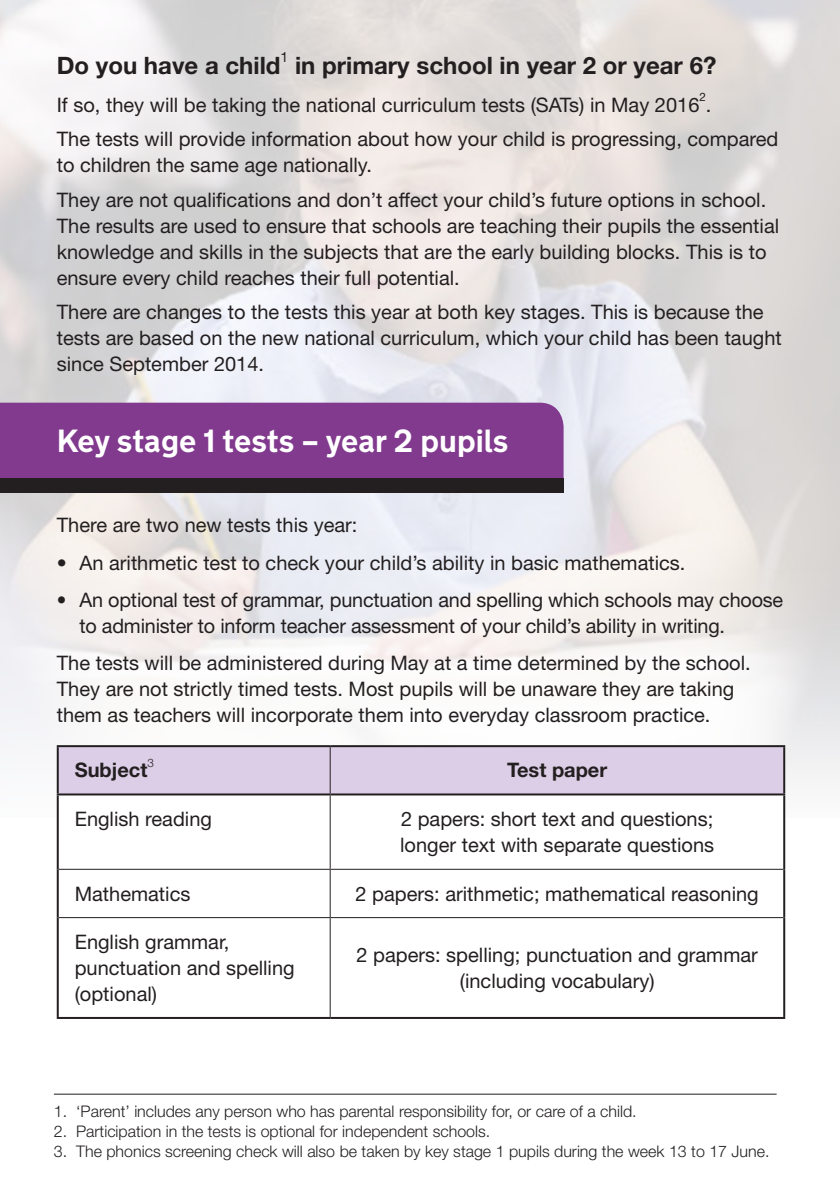
<style>
.page{position:relative;width:840px;height:1191px;background:#fff}
.page>*{position:absolute;margin:0;border:0;box-sizing:border-box;transform-origin:0 0}
.Body{font:700 32px "New Transport";color:#fff}
.Body-2{font:700 24px "Helvetica Neue LT Std";color:#231f20}
.Body-3{font:20px/26px "Helvetica Neue LT Std";color:#231f20}
.Bullet{font:20px/26px "Helvetica Neue LT Std";letter-spacing:-.01em;color:#231f20;scale:.96 1}
.Bullet-2{font:20px "Helvetica Neue LT Std";letter-spacing:-.01em;color:#231f20}
.Body-4{font:700 20px "Helvetica Neue LT Std";color:#231f20}
.Footnote{font:300 16px "Helvetica Neue LT Std";color:#231f20}
.Body-5{font:14px "Helvetica Neue LT Std";color:#231f20}
.Body-6{font:11.6px "Helvetica Neue LT Std";color:#231f20}
.Body-7{font:300 11.6px "Helvetica Neue LT Std";color:#231f20}
</style>
<div class="page">
<img style="left:0;top:0;width:839px;height:901px">
<div style="left:59px;top:747px;width:723px;height:46px;background:#dccee6"></div>
<svg style="left:59px;top:795px;width:723px;height:222px"></svg>
<hr style="left:329px;top:747px;width:1px;height:46px;background:#231f20">
<hr style="left:329px;top:795px;width:1px;height:73px;background:#231f20">
<hr style="left:59px;top:868px;width:271px;height:1px;background:#231f20">
<hr style="left:330px;top:868px;width:452px;height:1px;background:#231f20">
<hr style="left:329px;top:869px;width:1px;height:48px;background:#231f20">
<hr style="left:59px;top:917px;width:271px;height:1px;background:#231f20">
<hr style="left:330px;top:917px;width:452px;height:1px;background:#231f20">
<hr style="left:329px;top:918px;width:1px;height:99px;background:#231f20">
<hr style="left:57px;top:795px;width:2px;height:74px;background:#231f20">
<hr style="left:782px;top:795px;width:2px;height:74px;background:#231f20">
<hr style="left:57px;top:869px;width:2px;height:48px;background:#231f20">
<hr style="left:782px;top:869px;width:2px;height:48px;background:#231f20">
<hr style="left:57px;top:917px;width:2px;height:100px;background:#231f20">
<hr style="left:782px;top:917px;width:2px;height:100px;background:#231f20">
<hr style="left:57px;top:1017px;width:273px;height:2px;background:#231f20">
<hr style="left:330px;top:1017px;width:454px;height:2px;background:#231f20">
<hr style="left:57px;top:745px;width:273px;height:2px;background:#231f20">
<hr style="left:57px;top:747px;width:2px;height:46px;background:#231f20">
<hr style="left:330px;top:745px;width:454px;height:2px;background:#231f20">
<hr style="left:782px;top:747px;width:2px;height:46px;background:#231f20">
<hr style="left:57px;top:793px;width:273px;height:2px;background:#231f20">
<hr style="left:330px;top:793px;width:454px;height:2px;background:#231f20">
<div style="left:0;top:403px;width:563px;height:75px;background:#813a8e"></div>
<div style="left:0;top:478px;width:563px;height:15px;background:#231f20"></div>
<hr style="left:54px;top:1093px;width:722px;height:1px;background:#231f20">
<p class="Body-2" style="left:57px;top:50px;width:225px">Do you have a child</p>
<p class="Body-5" style="left:280px;top:49px;width:9px">1</p>
<p class="Body-2" style="left:295px;top:50px;width:422px">in primary school in year 2 or year 6?</p>
<p class="Body-3" style="left:57px;top:91px;width:656px">If so, they will be taking the national curriculum tests (SATs) in May 2016 .</p>
<p class="Body-6" style="left:699px;top:90px;width:8px">2</p>
<p class="Body-3" style="left:57px;top:126px;width:722px">The tests will provide information about how your child is progressing, compared to children the same age nationally.</p>
<p class="Body-3" style="left:57px;top:186px;width:723px">They are not qualifications and don’t affect your child’s future options in school.<br>The results are used to ensure that schools are teaching their pupils the essential knowledge and skills in the subjects that are the early building blocks. This is to ensure every child reaches their full potential.</p>
<p class="Body-3" style="left:57px;top:299px;width:726px">There are changes to the tests this year at both key stages. This is because the tests are based on the new national curriculum, which your child has been taught since September 2014.</p>
<p class="Body" style="left:57px;top:421px;width:453px">Key stage 1 tests – year 2 pupils</p>
<p class="Body-3" style="left:57px;top:512px;width:302px">There are two new tests this year:</p>
<p class="Bullet-2" style="left:57px;top:550px;width:630px">• An arithmetic test to check your child’s ability in basic mathematics.</p>
<p class="Bullet" style="left:79px;top:586px;width:734px;text-indent:-23px">• An optional test of grammar, punctuation and spelling which schools may choose to administer to inform teacher assessment of your child’s ability in writing.</p>
<p class="Body-3" style="left:57px;top:650px;width:695px">The tests will be administered during May at a time determined by the school.<br>They are not strictly timed tests. Most pupils will be unaware they are taking them as teachers will incorporate them into everyday classroom practice.</p>
<p class="Body-4" style="left:75px;top:758px;width:74px">Subject</p>
<p class="Body-7" style="left:147px;top:755px;width:8px">3</p>
<p class="Body-4" style="left:507px;top:758px;width:101px">Test paper</p>
<p class="Body-3" style="left:75px;top:806px;width:139px">English reading</p>
<p class="Body-3" style="left:400px;top:806px;width:315px">2 papers: short text and questions; longer text with separate questions</p>
<p class="Body-3" style="left:75px;top:880px;width:117px">Mathematics</p>
<p class="Body-3" style="left:355px;top:880px;width:404px">2 papers: arithmetic; mathematical reasoning</p>
<p class="Body-3" style="left:75px;top:928px;width:221px">English grammar, punctuation and spelling (optional)</p>
<p class="Body-3" style="left:356px;top:941px;width:402px;text-align:center">2 papers: spelling; punctuation and grammar (including vocabulary)</p>
<p class="Footnote" style="left:54px;top:1101px;width:584px">1. ‘Parent’ includes any person who has parental responsibility for, or care of a child.</p>
<p class="Footnote" style="left:54px;top:1121px;width:437px">2. Participation in the tests is optional for independent schools.</p>
<p class="Footnote" style="left:54px;top:1141px;width:716px">3. The phonics screening check will also be taken by key stage 1 pupils during the week 13 to 17 June.</p>
</div>
